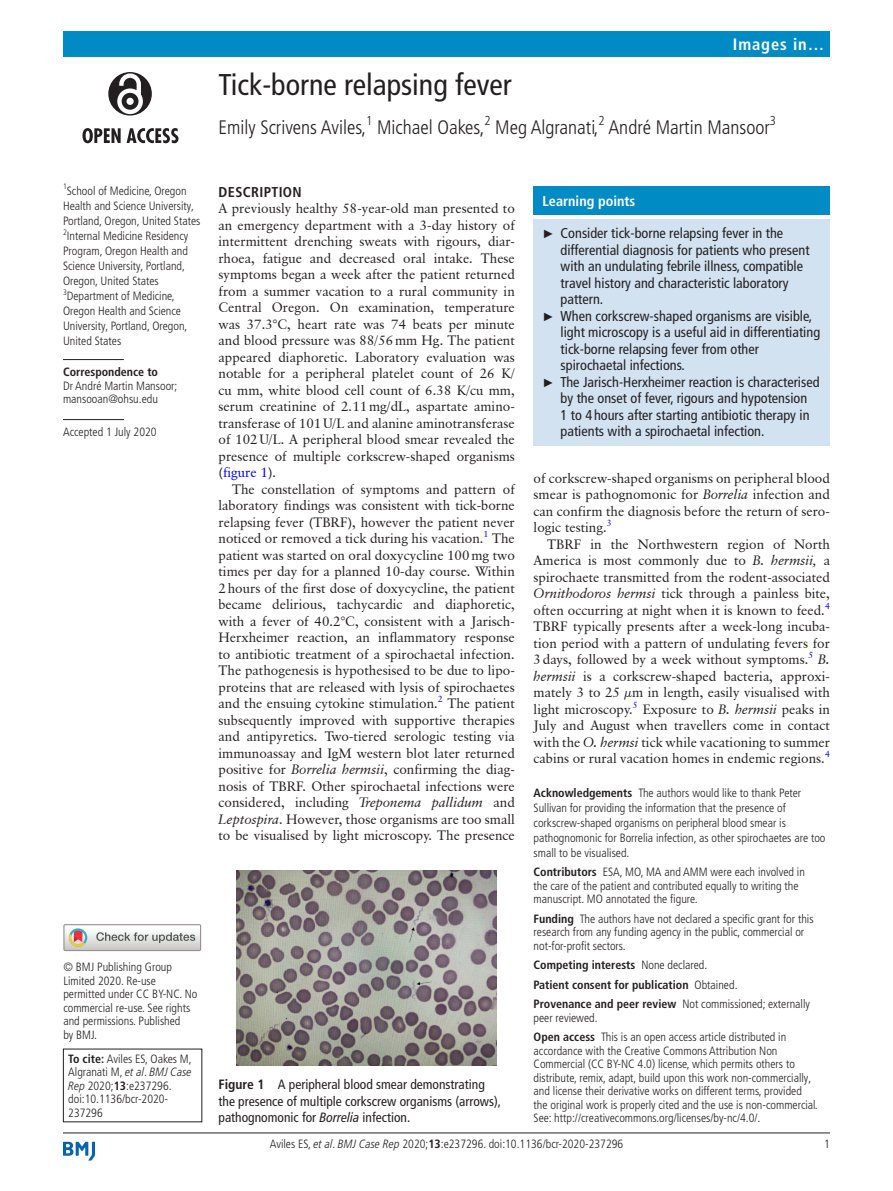
<style>
.page{position:relative;width:893px;height:1191px;background:#fff}
.page>*{position:absolute;margin:0;border:0;box-sizing:border-box;transform-origin:0 0}
.t1{font:condensed 30px "Frutiger LT Pro";color:#231f20}
.t2{font:300 condensed 19.5px "Frutiger LT Pro";color:#231f20}
.t3{font:700 condensed 16.5px "Frutiger LT Std";letter-spacing:.055em;color:#fff}
.t4{font:condensed 14.25px "Frutiger LT Pro";color:#231f20}
.t5{font:700 condensed 14.25px "Frutiger LT Pro";color:#fff}
.t6{font:700 condensed 14.25px "Frutiger LT Pro";letter-spacing:.025em;color:#231f20}
.t7{font:13.5px/16.5px "Classical Garamond BT";color:#231f20;text-align:justify}
.t8{font:condensed 13.5px/16.5px "Frutiger LT Pro";color:#231f20}
.t9{font:300 condensed 12px/13.5px "Frutiger LT Pro";color:#231f20}
.t10{font:700 condensed 12px/19.5px "Frutiger LT Pro";color:#231f20}
.s1{font-weight:700}
.s2{font-style:italic}
.s3{color:#00f}
.s4{font-family:"Arial";font-stretch:normal;font-size:12px}
.s5{font-weight:300}
</style>
<div class="page">
<hr style="left:63px;top:1132px;width:767px;height:1px;background:#231f20">
<svg style="left:63px;top:1141px;width:32px;height:19px"></svg>
<div style="left:63px;top:31px;width:767px;height:25px;background:#008bc5"></div>
<hr style="left:63px;top:359px;width:61px;height:1px;background:#231f20">
<hr style="left:63px;top:419px;width:61px;height:1px;background:#231f20">
<div style="left:63px;top:924px;width:138px;height:27px;border:1px solid #969090"></div>
<svg style="left:64px;top:924px;width:137px;height:26px"></svg>
<img style="left:237px;top:870px;width:259px;height:195px">
<div style="left:534px;top:186px;width:296px;height:28px;background:#008bc5"></div>
<div style="left:534px;top:219px;width:296px;height:226px;background:#d2e2f0"></div>
<div style="left:108px;top:72px;width:44px;height:43px;background:#231f20;border-radius:50%"></div>
<svg style="left:83px;top:128px;width:38px;height:15px"></svg>
<svg style="left:127px;top:128px;width:51px;height:15px"></svg>
<svg style="left:115px;top:72px;width:30px;height:44px"></svg>
<div style="left:127px;top:98px;width:7px;height:7px;background:#fff;border-radius:50%"></div>
<p class="t3" style="left:733px;top:34px;width:93px">Images in…</p>
<h1 class="t1" style="left:219px;top:67px;width:295px">Tick-borne relapsing fever</h1>
<h2 class="t2" style="left:219px;top:116px;width:559px">Emily Scrivens Aviles,<sup>1</sup> Michael Oakes,<sup>2</sup> Meg Algranati,<sup>2</sup> André Martin Mansoor<sup>3</sup></h2>
<p class="t9" style="left:63px;top:183px;width:139px;line-height:15px"><sup>1</sup>School of Medicine, Oregon<br>Health and Science University,<br>Portland, Oregon, United States<br><sup>2</sup>Internal Medicine Residency<br>Program, Oregon Health and<br>Science University, Portland,<br>Oregon, United States<br><sup>3</sup>Department of Medicine,<br>Oregon Health and Science<br>University, Portland, Oregon,<br>United States</p>
<p class="t10" style="left:63px;top:362px;width:97px">Correspondence to</p>
<p class="t9" style="left:63px;top:379px;width:116px">Dr André Martin Mansoor; mansooan@ohsu.edu</p>
<p class="t9" style="left:63px;top:426px;width:95px">Accepted 1 July 2020</p>
<p class="t9" style="left:63px;top:960px;width:136px">© BMJ Publishing Group<br>Limited 2020. Re-use permitted under CC BY-NC. No commercial re-use. See rights and permissions. Published<br>by BMJ.</p>
<p class="t9" style="left:68px;top:1052px;width:125px"><span class="s1">To cite:</span> Aviles ES, Oakes M,<br>Algranati M, <span class="s2">et al</span>. <span class="s2">BMJ Case<br>Rep</span> 2020;<span class="s1">13</span>:e237296. doi:10.1136/bcr-2020-<br>237296</p>
<p class="t6" style="left:219px;top:183px;width:85px">DESCRIPTION</p>
<p class="t7" style="left:218px;top:200px;width:298px">A previously healthy 58-year-old man presented to an emergency department with a 3-day history of intermittent drenching sweats with rigours, diar&shy;rhoea, fatigue and decreased oral intake. These symptoms began a week after the patient returned from a summer vacation to a rural community in Central Oregon. On examination, temperature was 37.3°C, heart rate was 74 beats per minute and blood pressure was 88/56mm Hg. The patient appeared diaphoretic. Laboratory evaluation was notable for a peripheral platelet count of 26 K/ cu mm, white blood cell count of 6.38 K/cu mm, serum creatinine of 2.11mg/dL, aspartate amino&shy;transferase of 101U/L and alanine aminotransferase of 102U/L. A peripheral blood smear revealed the presence of multiple corkscrew-shaped organisms (<span class="s3">figure 1</span>).</p>
<p class="t7" style="left:218px;top:480px;width:298px;text-indent:14px">The constellation of symptoms and pattern of laboratory findings was consistent with tick-borne relapsing fever (TBRF), however the patient never noticed or removed a tick during his vacation.<sup>1</sup> The patient was started on oral doxycycline 100mg two times per day for a planned 10-day course. Within 2hours of the first dose of doxycycline, the patient became delirious, tachycardic and diaphoretic, with a fever of 40.2°C, consistent with a Jarisch-Herxheimer reaction, an inflammatory response to antibiotic treatment of a spirochaetal infection.<br>The pathogenesis is hypothesised to be due to lipo&shy;proteins that are released with lysis of spirochaetes and the ensuing cytokine stimulation.<sup>2</sup> The patient subsequently improved with supportive therapies and antipyretics. Two-tiered serologic testing via immunoassay and IgM western blot later returned positive for <span class="s2">Borrelia hermsii</span>, confirming the diag&shy;nosis of TBRF. Other spirochaetal infections were considered, including <span class="s2">Treponema pallidum</span> and <span class="s2">Leptospira</span>. However, those organisms are too small to be visualised by light microscopy. The presence</p>
<p class="t7" style="left:534px;top:470px;width:298px">of corkscrew-shaped organisms on peripheral blood smear is pathognomonic for <span class="s2">Borrelia</span> infection and can confirm the diagnosis before the return of sero&shy;logic testing.<sup>3</sup></p>
<p class="t5" style="left:543px;top:192px;width:94px">Learning points</p>
<p class="t4" style="left:543px;top:225px;width:242px"><span class="s4">►</span> Consider tick-borne relapsing fever in the</p>
<p class="t4" style="left:561px;top:242px;width:250px">differential diagnosis for patients who present</p>
<p class="t4" style="left:561px;top:258px;width:244px">with an undulating febrile illness, compatible</p>
<p class="t4" style="left:561px;top:275px;width:229px">travel history and characteristic laboratory</p>
<p class="t4" style="left:561px;top:291px;width:44px">pattern.</p>
<p class="t4" style="left:543px;top:308px;width:271px"><span class="s4">►</span> When corkscrew-shaped organisms are visible,</p>
<p class="t4" style="left:561px;top:324px;width:261px">light microscopy is a useful aid in differentiating</p>
<p class="t4" style="left:561px;top:341px;width:200px">tick-borne relapsing fever from other</p>
<p class="t4" style="left:561px;top:357px;width:126px">spirochaetal infections.</p>
<p class="t4" style="left:543px;top:374px;width:278px"><span class="s4">►</span> The Jarisch-Herxheimer reaction is characterised</p>
<p class="t4" style="left:561px;top:390px;width:248px">by the onset of fever, rigours and hypotension</p>
<p class="t4" style="left:561px;top:407px;width:250px">1 to 4 hours after starting antibiotic therapy in</p>
<p class="t4" style="left:561px;top:423px;width:205px">patients with a spirochaetal infection.</p>
<p class="t7" style="left:534px;top:536px;width:298px;text-indent:14px">TBRF in the Northwestern region of North America is most commonly due to <span class="s2">B. hermsii,</span> a spirochaete transmitted from the rodent-associated <span class="s2">Ornithodoros hermsi</span> tick through a painless bite, often occurring at night when it is known to feed.<sup>4<br></sup>TBRF typically presents after a week-long incuba&shy;tion period with a pattern of undulating fevers for 3days, followed by a week without symptoms.<sup>5</sup> <span class="s2">B. hermsii</span> is a corkscrew-shaped bacteria, approxi&shy;mately 3 to 25 μm in length, easily visualised with light microscopy.<sup>5</sup> Exposure to <span class="s2">B. hermsii</span> peaks in July and August when travellers come in contact with the <span class="s2">O. hermsi</span> tick while vacationing to summer cabins or rural vacation homes in endemic regions.<sup>4</sup></p>
<p class="t9" style="left:534px;top:785px;width:293px;line-height:15px"><span class="s1">Acknowledgements</span> The authors would like to thank Peter Sullivan for providing the information that the presence of corkscrew-shaped organisms on peripheral blood smear is pathognomonic for Borrelia infection, as other spirochaetes are too small to be visualised.</p>
<p class="t9" style="left:534px;top:865px;width:273px"><span class="s1">Contributors</span> ESA, MO, MA and AMM were each involved in the care of the patient and contributed equally to writing the manuscript. MO annotated the figure.</p>
<p class="t9" style="left:534px;top:911px;width:282px"><span class="s1">Funding</span> The authors have not declared a specific grant for this research from any funding agency in the public, commercial or not-for-profit sectors.</p>
<p class="t10" style="left:534px;top:955px;width:278px">Competing interests <span class="s5">None declared.<br></span>Patient consent for publication <span class="s5">Obtained.<br></span>Provenance and peer review <span class="s5">Not commissioned; externally</span></p>
<p class="t9" style="left:534px;top:1007px;width:254px;line-height:19.5px">peer reviewed.<br><span class="s1">Open access</span> This is an open access article distributed in</p>
<p class="t9" style="left:534px;top:1043px;width:286px">accordance with the Creative Commons Attribution Non Commercial (CC BY-NC 4.0) license, which permits others to distribute, remix, adapt, build upon this work non-commercially, and license their derivative works on different terms, provided the original work is properly cited and the use is non-commercial.<br>See: http://creativecommons.org/licenses/by-nc/4.0/.</p>
<p class="t8" style="left:219px;top:1076px;width:284px"><span class="s1">Figure 1</span> A peripheral blood smear demonstrating the presence of multiple corkscrew organisms (arrows), pathognomonic for <span class="s2">Borrelia</span> infection.</p>
<p class="t9" style="left:270px;top:1136px;width:355px">Aviles ES, <span class="s2">et al</span>. <span class="s2">BMJ Case Rep</span> 2020;<span class="s1">13</span>:e237296. doi:10.1136/bcr-2020-237296</p>
<p class="t9" style="left:824px;top:1136px;width:7px">1</p>
</div>
